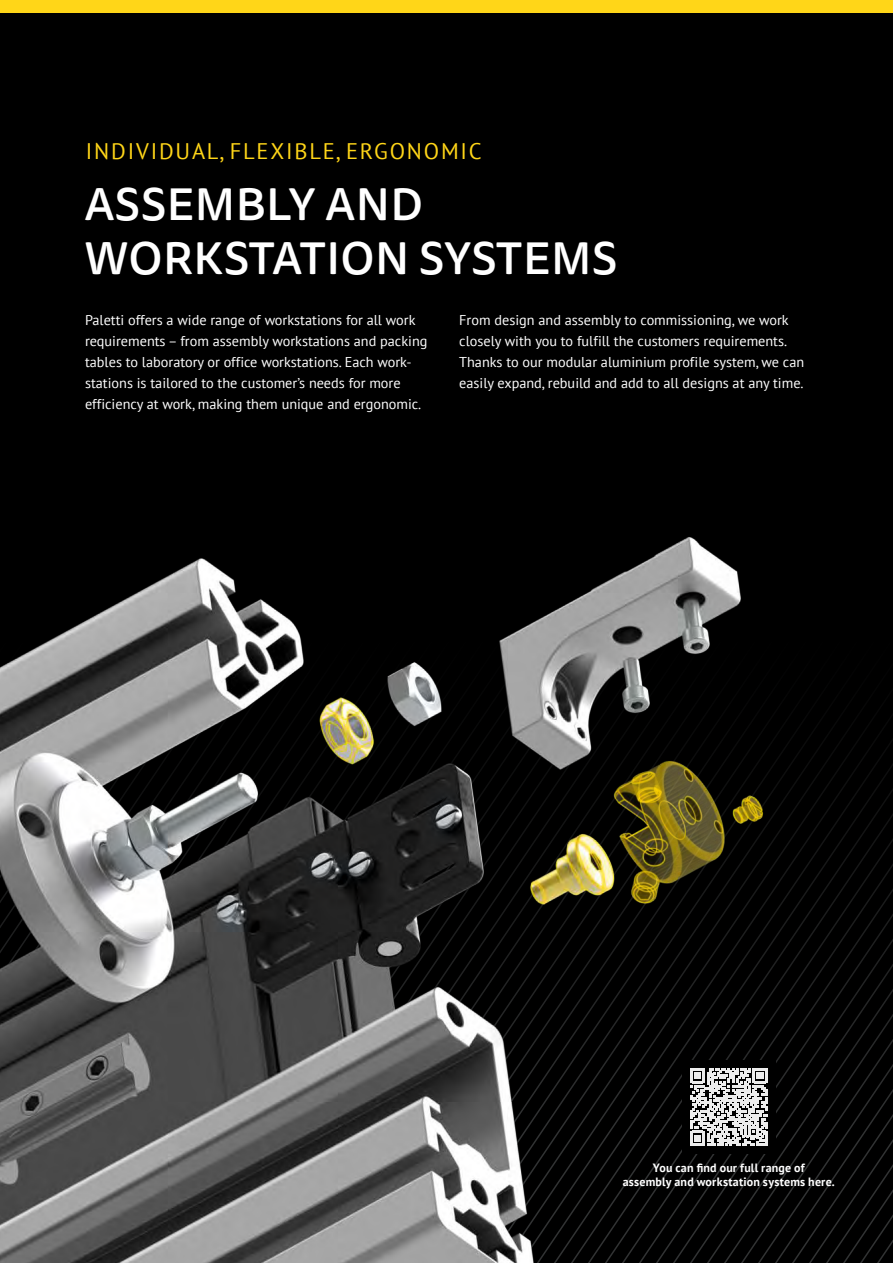
<style>
.page{position:relative;width:893px;height:1263px;background:#fff}
.page>*{position:absolute;margin:0;border:0;box-sizing:border-box;transform-origin:0 0}
.t1{font:500 45px/54px "Tisa Sans Pro";letter-spacing:.01em;color:#fff}
.t2{font:22.5px "PT Sans";letter-spacing:.08em;color:#ffd618}
.t3{font:14.25px/21px "PT Sans";color:#fff}
.t4{font:700 12px/14.4px "PT Sans";letter-spacing:.015em;color:#fff;text-align:center}
</style>
<div class="page">
<div style="left:0;top:13px;width:893px;height:1250px;background:#000"></div>
<svg style="left:875px;top:744px;width:18px;height:519px"></svg>
<svg style="left:845px;top:742px;width:30px;height:521px"></svg>
<div style="left:0;top:0;width:893px;height:13px;background:#ffd618"></div>
<img style="left:0;top:537px;width:845px;height:726px">
<div style="left:682px;top:1060px;width:94px;height:94px;background:#000"></div>
<svg style="left:690px;top:1068px;width:77px;height:77px"></svg>
<h2 class="t2" style="left:86px;top:137px;width:397px">INDIVIDUAL, FLEXIBLE, ERGONOMIC</h2>
<h1 class="t1" style="left:84px;top:178px;width:535px">ASSEMBLY AND<br>WORKSTATION SYSTEMS</h1>
<p class="t3" style="left:85px;top:309px;width:344px">Paletti offers a wide range of workstations for all work requirements – from assembly workstations and packing tables to laboratory or office workstations. Each work&shy;stations is tailored to the customer’s needs for more efficiency at work, making them unique and ergonomic.</p>
<p class="t3" style="left:459px;top:309px;width:346px">From design and assembly to commissioning, we work closely with you to fulfill the customers requirements.<br>Thanks to our modular aluminium profile system, we can easily expand, rebuild and add to all designs at any time.</p>
<p class="t4" style="left:623px;top:1160px;width:214px">You can find our full range of<br>assembly and workstation systems here.</p>
</div>
